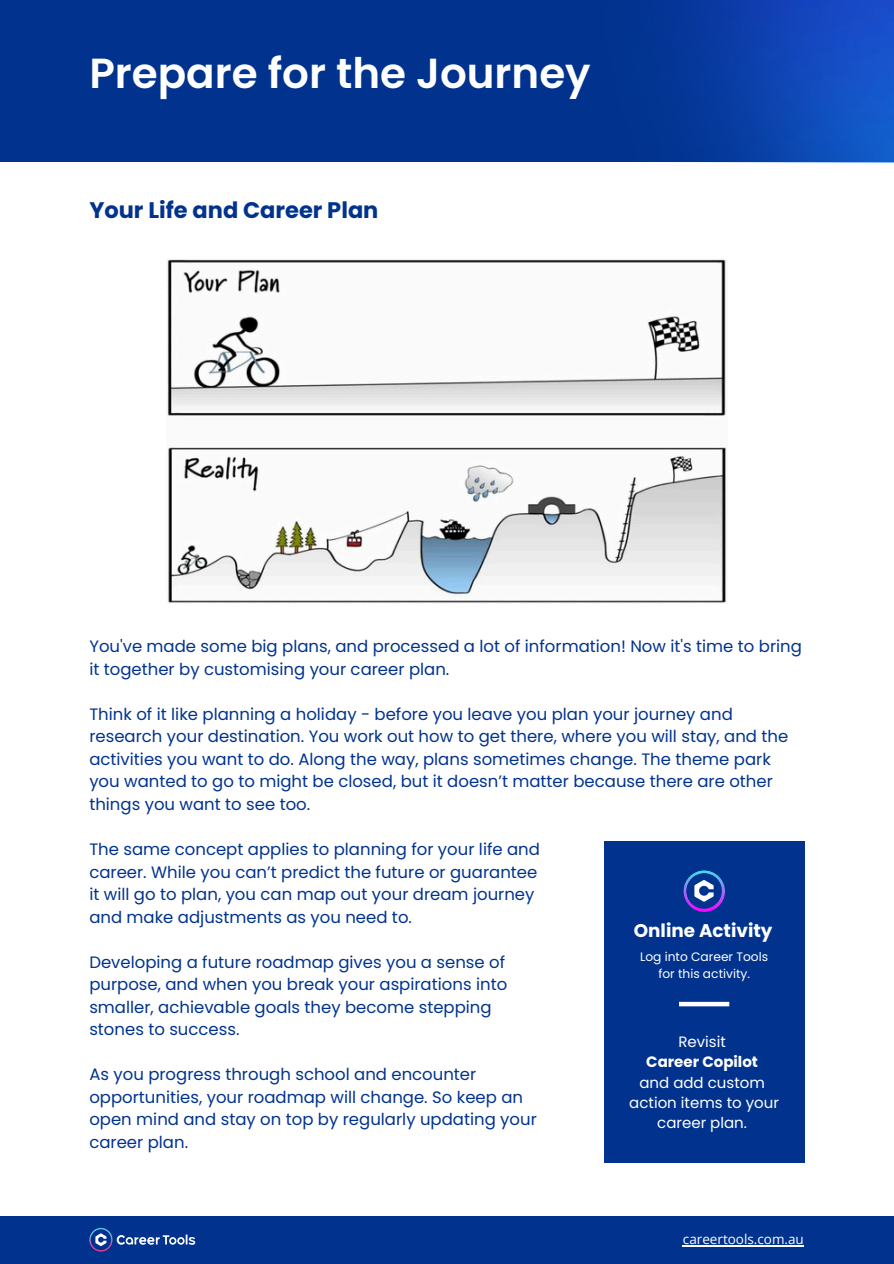
<style>
.page{position:relative;width:894px;height:1264px;background:#fff}
.page>*{position:absolute;margin:0;border:0;box-sizing:border-box;transform-origin:0 0}
.t1{font:600 42px "Poppins";color:#fff}
.t2{font:700 22.5px "Poppins";color:#01338e}
.t3{font:700 18.3px "Poppins";color:#fff}
.t4{font:16.5px/22.5px "Poppins";color:#01338e}
.t5{font:15px/20.2px "Poppins";color:#fff;text-align:center}
.t6{font:13.5px "Open Sans";color:#fff}
.t7{font:12.15px/16.5px "Poppins";color:#fff;text-align:center}
.s1{font-weight:700}
</style>
<div class="page">
<div style="left:0;top:0;width:893px;height:161px;background:#01338e"></div>
<div style="left:0;top:1215px;width:893px;height:48px;background:#01338e"></div>
<svg style="left:89px;top:1227px;width:106px;height:24px"></svg>
<hr style="left:682px;top:1245px;width:121px;height:1px;background:#fff">
<img style="left:167px;top:259px;width:560px;height:344px">
<div style="left:604px;top:841px;width:200px;height:321px;background:#01338e"></div>
<svg style="left:683px;top:870px;width:41px;height:42px"></svg>
<div style="left:678px;top:1001px;width:51px;height:5px;background:#fff"></div>
<img style="left:559px;top:0;width:334px;height:162px">
<h3 class="t1" style="left:89px;top:44px;width:502px">Prepare for the Journey</h3>
<h3 class="t2" style="left:89px;top:194px;width:290px">Your Life and Career Plan</h3>
<h3 class="t4" style="left:89px;top:635px;width:714px">You've made some big plans, and processed a lot of information! Now it's time to bring it together by customising your career plan.</h3>
<p class="t4" style="left:89px;top:702px;width:700px">Think of it like planning a holiday - before you leave you plan your journey and research your destination. You work out how to get there, where you will stay, and the activities you want to do. Along the way, plans sometimes change. The theme park you wanted to go to might be closed, but it doesn’t matter because there are other things you want to see too.</p>
<h3 class="t4" style="left:89px;top:838px;width:452px">The same concept applies to planning for your life and career. While you can’t predict the future or guarantee it will go to plan, you can map out your dream journey and make adjustments as you need to.</h3>
<h3 class="t4" style="left:89px;top:950px;width:419px">Developing a future roadmap gives you a sense of purpose, and when you break your aspirations into smaller, achievable goals they become stepping stones to success.</h3>
<h3 class="t4" style="left:89px;top:1063px;width:449px">As you progress through school and encounter opportunities, your roadmap will change. So keep an open mind and stay on top by regularly updating your career plan.</h3>
<p class="t3" style="left:633px;top:918px;width:140px">Online Activity</p>
<h2 class="t7" style="left:640px;top:948px;width:129px">Log into Career Tools for this activity.</h2>
<h2 class="t5" style="left:629px;top:1031px;width:151px">Revisit<br><span class="s1">Career Copilot<br></span>and add custom action items to your career plan.</h2>
<p class="t6" style="left:682px;top:1229px;width:122px">careertools.com.au</p>
</div>
